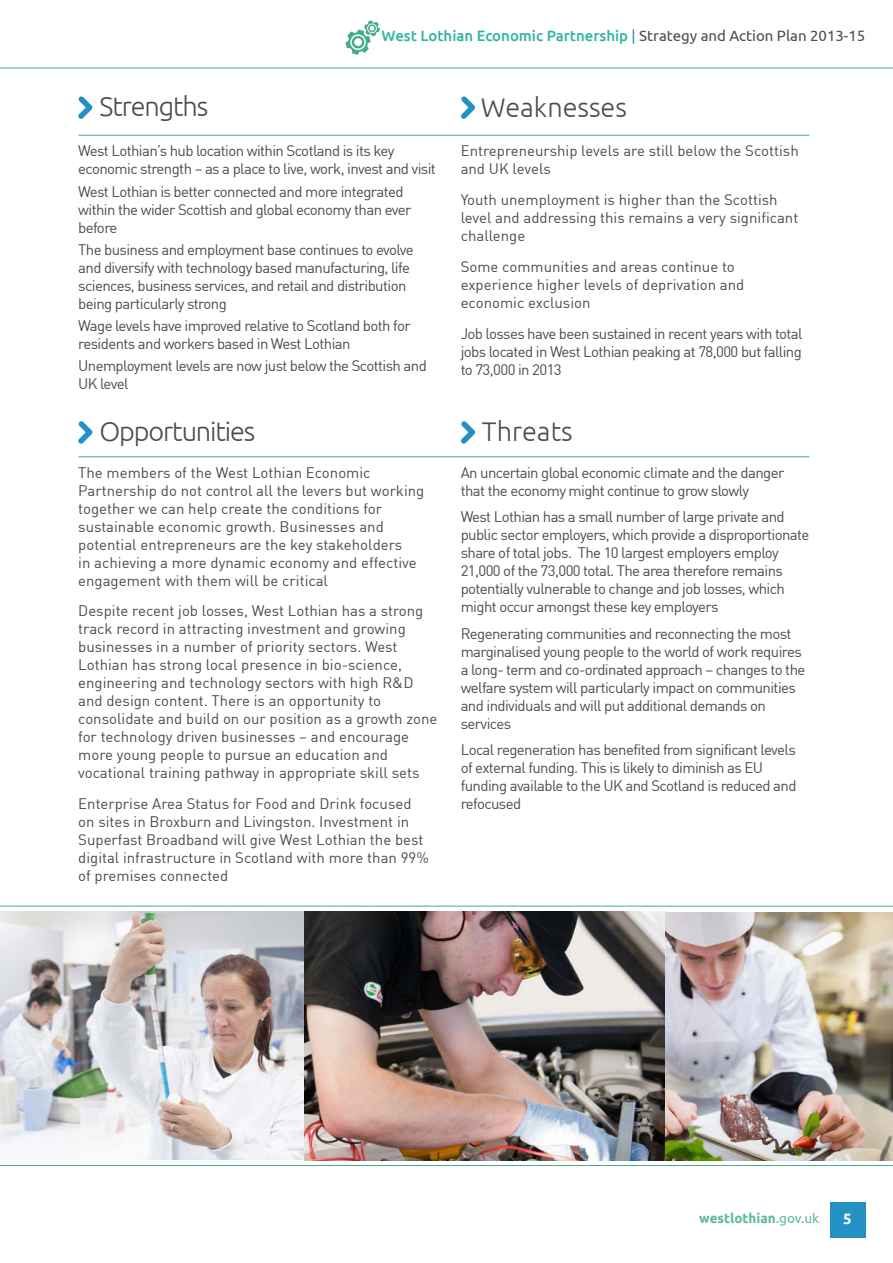
<style>
.page{position:relative;width:893px;height:1263px;background:#fff}
.page>*{position:absolute;margin:0;border:0;box-sizing:border-box;transform-origin:0 0}
.t1{font:300 27px "Ubuntu";letter-spacing:-.04em;color:#4b4c4d}
.t2{font:300 27px "Ubuntu";color:#4b4c4d}
.t3{font:15px/18px "DIN";letter-spacing:-.04em;color:#4b4c4d}
.t4{font:15px/18px "DIN";color:#4b4c4d}
.t5{font:500 15px "Ubuntu";color:#31b69f}
.t6{font:700 15px "Ubuntu";color:#fff}
.t7{font:700 13.5px "Ubuntu";color:#61b79d}
.s1{font-weight:400;color:#3989b4}
.s2{font-weight:400;color:#4b4c4d}
.s3{font-weight:400}
</style>
<div class="page">
<hr style="left:0;top:68px;width:893px;height:1px;background:#31b69f">
<hr style="left:78px;top:456px;width:731px;height:1px;background:#45ab8c">
<hr style="left:78px;top:135px;width:731px;height:1px;background:#45ab8c">
<div style="left:830px;top:1202px;width:36px;height:35px;background:#2491c4"></div>
<svg style="left:78px;top:96px;width:15px;height:23px"></svg>
<svg style="left:461px;top:96px;width:15px;height:23px"></svg>
<svg style="left:78px;top:421px;width:15px;height:23px"></svg>
<svg style="left:461px;top:421px;width:15px;height:23px"></svg>
<img style="left:0;top:912px;width:893px;height:249px">
<hr style="left:0;top:906px;width:893px;height:1px;background:#45ab8c">
<hr style="left:0;top:1165px;width:893px;height:1px;background:#45ab8c">
<svg style="left:345px;top:20px;width:35px;height:35px"></svg>
<p class="t1" style="left:99px;top:90px;width:110px">Strengths</p>
<p class="t5" style="left:382px;top:27px;width:485px">West Lothian Economic Partnership <span class="s1">|</span> <span class="s2">Strategy and Action Plan 2013-15</span></p>
<p class="t2" style="left:481px;top:91px;width:148px">Weaknesses</p>
<p class="t3" style="left:78px;top:142px;width:359px">West Lothian’s hub location within Scotland is its key economic strength – as a place to live, work, invest and visit</p>
<p class="t3" style="left:78px;top:182px;width:335px">West Lothian is better connected and more integrated within the wider Scottish and global economy than ever before</p>
<p class="t3" style="left:78px;top:240px;width:337px">The business and employment base continues to evolve and diversify with technology based manufacturing, life sciences, business services, and retail and distribution being particularly strong</p>
<p class="t3" style="left:78px;top:316px;width:334px">Wage levels have improved relative to Scotland both for residents and workers based in West Lothian</p>
<p class="t3" style="left:78px;top:357px;width:350px">Unemployment levels are now just below the Scottish and<br>UK level</p>
<p class="t4" style="left:461px;top:142px;width:340px">Entrepreneurship levels are still below the Scottish and UK levels</p>
<p class="t4" style="left:461px;top:190px;width:339px">Youth unemployment is higher than the Scottish level and addressing this remains a very significant challenge</p>
<p class="t4" style="left:461px;top:257px;width:285px">Some communities and areas continue to experience higher levels of deprivation and economic exclusion</p>
<p class="t3" style="left:461px;top:324px;width:343px;text-align:justify">Job losses have been sustained in recent years with total jobs located in West Lothian peaking at 78,000 but falling to 73,000 in 2013</p>
<p class="t1" style="left:99px;top:415px;width:158px">Opportunities</p>
<p class="t2" style="left:482px;top:415px;width:92px">Threats</p>
<p class="t4" style="left:78px;top:463px;width:348px">The members of the West Lothian Economic Partnership do not control all the levers but working together we can help create the conditions for sustainable economic growth. Businesses and potential entrepreneurs are the key stakeholders<br>in achieving a more dynamic economy and effective engagement with them will be critical</p>
<p class="t4" style="left:78px;top:602px;width:361px">Despite recent job losses, West Lothian has a strong track record in attracting investment and growing businesses in a number of priority sectors. West Lothian has strong local presence in bio-science, engineering and technology sectors with high R&amp;D and design content. There is an opportunity to consolidate and build on our position as a growth zone for technology driven businesses – and encourage more young people to pursue an education and vocational training pathway in appropriate skill sets</p>
<p class="t4" style="left:78px;top:794px;width:352px">Enterprise Area Status for Food and Drink focused on sites in Broxburn and Livingston. Investment in Superfast Broadband will give West Lothian the best digital infrastructure in Scotland with more than 99% of premises connected</p>
<p class="t3" style="left:461px;top:463px;width:325px">An uncertain global economic climate and the danger that the economy might continue to grow slowly</p>
<p class="t3" style="left:461px;top:507px;width:350px">West Lothian has a small number of large private and public sector employers, which provide a disproportionate share of total jobs. The 10 largest employers employ 21,000 of the 73,000 total. The area therefore remains potentially vulnerable to change and job losses, which might occur amongst these key employers</p>
<p class="t3" style="left:461px;top:624px;width:346px">Regenerating communities and reconnecting the most marginalised young people to the world of work requires a long- term and co-ordinated approach – changes to the welfare system will particularly impact on communities and individuals and will put additional demands on services</p>
<p class="t3" style="left:461px;top:740px;width:337px">Local regeneration has benefited from significant levels of external funding. This is likely to diminish as EU funding available to the UK and Scotland is reduced and refocused</p>
<p class="t7" style="left:699px;top:1210px;width:121px">westlothian<span class="s3">.gov.uk</span></p>
<p class="t6" style="left:843px;top:1209px;width:10px">5</p>
</div>
